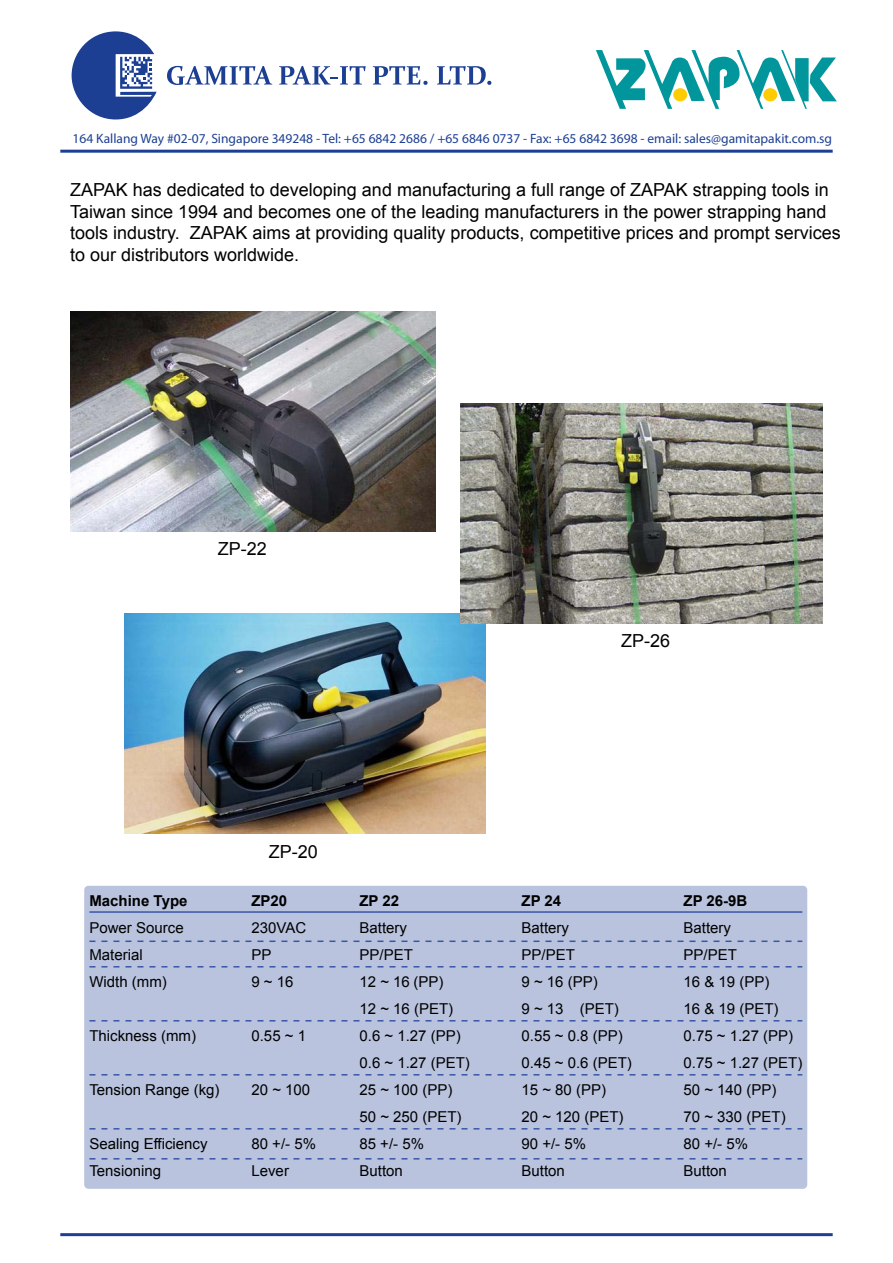
<style>
.page{position:relative;width:893px;height:1263px;background:#fff}
.page>*{position:absolute;margin:0;border:0;box-sizing:border-box;transform-origin:0 0}
.t1{font:18px/21.6px "Arial";color:#000}
.t2{font:15px "Arial";color:#000}
.t3{font:700 15px "Arial";color:#000}
.t4{font:13.5px "Myriad Pro";color:#1c3f94}
</style>
<div class="page">
<hr style="left:60px;top:150px;width:773px;height:3px;background:#1c3f94">
<hr style="left:60px;top:1233px;width:773px;height:3px;background:#1c3f94">
<svg style="left:72px;top:31px;width:85px;height:88px"></svg>
<svg style="left:167px;top:66px;width:105px;height:19px"></svg>
<svg style="left:279px;top:66px;width:87px;height:19px"></svg>
<svg style="left:373px;top:66px;width:55px;height:19px"></svg>
<svg style="left:437px;top:66px;width:54px;height:19px"></svg>
<svg style="left:596px;top:50px;width:241px;height:59px"></svg>
<div style="left:763px;top:88px;width:14px;height:13px;background:#ffcb03;border-radius:50%"></div>
<div style="left:673px;top:88px;width:14px;height:13px;background:#ffcb03;border-radius:50%"></div>
<img style="left:124px;top:613px;width:361px;height:220px">
<img style="left:461px;top:403px;width:362px;height:220px">
<img style="left:70px;top:312px;width:366px;height:220px">
<div style="left:84px;top:886px;width:723px;height:303px;background:#b9c3de;border-radius:4px"></div>
<hr style="left:89px;top:911px;width:713px;height:2px;background:#3957a7">
<svg style="left:89px;top:940px;width:713px;height:2px"></svg>
<svg style="left:89px;top:966px;width:713px;height:1px"></svg>
<svg style="left:89px;top:1020px;width:713px;height:1px"></svg>
<svg style="left:89px;top:1074px;width:713px;height:1px"></svg>
<svg style="left:89px;top:1128px;width:713px;height:1px"></svg>
<svg style="left:89px;top:1158px;width:713px;height:1px"></svg>
<p class="t4" style="left:72px;top:131px;width:761px">164 Kallang Way #02-07, Singapore 349248 - Tel: +65 6842 2686 / +65 6846 0737 - Fax: +65 6842 3698 - email: sales@gamitapakit.com.sg</p>
<p class="t1" style="left:70px;top:179px;width:772px">ZAPAK has dedicated to developing and manufacturing a full range of ZAPAK strapping tools in Taiwan since 1994 and becomes one of the leading manufacturers in the power strapping hand tools industry. ZAPAK aims at providing quality products, competitive prices and prompt services to our distributors worldwide.</p>
<p class="t1" style="left:218px;top:538px;width:51px">ZP-22</p>
<p class="t1" style="left:269px;top:841px;width:51px">ZP-20</p>
<p class="t1" style="left:621px;top:630px;width:51px">ZP-26</p>
<p class="t3" style="left:89px;top:891px;width:100px">Machine Type</p>
<p class="t3" style="left:251px;top:891px;width:37px">ZP20</p>
<p class="t3" style="left:359px;top:891px;width:41px">ZP 22</p>
<p class="t3" style="left:521px;top:891px;width:41px">ZP 24</p>
<p class="t3" style="left:683px;top:891px;width:65px">ZP 26-9B</p>
<p class="t2" style="left:89px;top:918px;width:96px">Power Source</p>
<p class="t2" style="left:251px;top:918px;width:56px">230VAC</p>
<p class="t2" style="left:359px;top:918px;width:49px">Battery</p>
<p class="t2" style="left:521px;top:918px;width:49px">Battery</p>
<p class="t2" style="left:683px;top:918px;width:49px">Battery</p>
<p class="t2" style="left:89px;top:945px;width:55px">Material</p>
<p class="t2" style="left:251px;top:945px;width:22px">PP</p>
<p class="t2" style="left:359px;top:945px;width:55px">PP/PET</p>
<p class="t2" style="left:521px;top:945px;width:55px">PP/PET</p>
<p class="t2" style="left:683px;top:945px;width:55px">PP/PET</p>
<p class="t2" style="left:89px;top:972px;width:79px">Width (mm)</p>
<p class="t2" style="left:251px;top:972px;width:44px">9 ~ 16</p>
<p class="t2" style="left:359px;top:972px;width:85px">12 ~ 16 (PP)</p>
<p class="t2" style="left:521px;top:972px;width:78px">9 ~ 16 (PP)</p>
<p class="t2" style="left:683px;top:972px;width:87px">16 &amp; 19 (PP)</p>
<p class="t2" style="left:359px;top:999px;width:95px">12 ~ 16 (PET)</p>
<p class="t2" style="left:521px;top:999px;width:99px">9 ~ 13 (PET)</p>
<p class="t2" style="left:683px;top:999px;width:97px">16 &amp; 19 (PET)</p>
<p class="t2" style="left:89px;top:1026px;width:108px">Thickness (mm)</p>
<p class="t2" style="left:251px;top:1026px;width:56px">0.55 ~ 1</p>
<p class="t2" style="left:359px;top:1026px;width:103px">0.6 ~ 1.27 (PP)</p>
<p class="t2" style="left:521px;top:1026px;width:103px">0.55 ~ 0.8 (PP)</p>
<p class="t2" style="left:683px;top:1026px;width:111px">0.75 ~ 1.27 (PP)</p>
<p class="t2" style="left:359px;top:1053px;width:112px">0.6 ~ 1.27 (PET)</p>
<p class="t2" style="left:521px;top:1053px;width:112px">0.45 ~ 0.6 (PET)</p>
<p class="t2" style="left:683px;top:1053px;width:120px">0.75 ~ 1.27 (PET)</p>
<p class="t2" style="left:89px;top:1080px;width:132px">Tension Range (kg)</p>
<p class="t2" style="left:251px;top:1080px;width:60px">20 ~ 100</p>
<p class="t2" style="left:359px;top:1080px;width:94px">25 ~ 100 (PP)</p>
<p class="t2" style="left:521px;top:1080px;width:86px">15 ~ 80 (PP)</p>
<p class="t2" style="left:683px;top:1080px;width:94px">50 ~ 140 (PP)</p>
<p class="t2" style="left:359px;top:1107px;width:104px">50 ~ 250 (PET)</p>
<p class="t2" style="left:521px;top:1107px;width:104px">20 ~ 120 (PET)</p>
<p class="t2" style="left:683px;top:1107px;width:104px">70 ~ 330 (PET)</p>
<p class="t2" style="left:89px;top:1134px;width:120px">Sealing Efficiency</p>
<p class="t2" style="left:251px;top:1134px;width:66px">80 +/- 5%</p>
<p class="t2" style="left:359px;top:1134px;width:66px">85 +/- 5%</p>
<p class="t2" style="left:521px;top:1134px;width:66px">90 +/- 5%</p>
<p class="t2" style="left:683px;top:1134px;width:66px">80 +/- 5%</p>
<p class="t2" style="left:89px;top:1161px;width:73px">Tensioning</p>
<p class="t2" style="left:251px;top:1161px;width:39px">Lever</p>
<p class="t2" style="left:359px;top:1161px;width:45px">Button</p>
<p class="t2" style="left:521px;top:1161px;width:45px">Button</p>
<p class="t2" style="left:683px;top:1161px;width:45px">Button</p>
</div>
